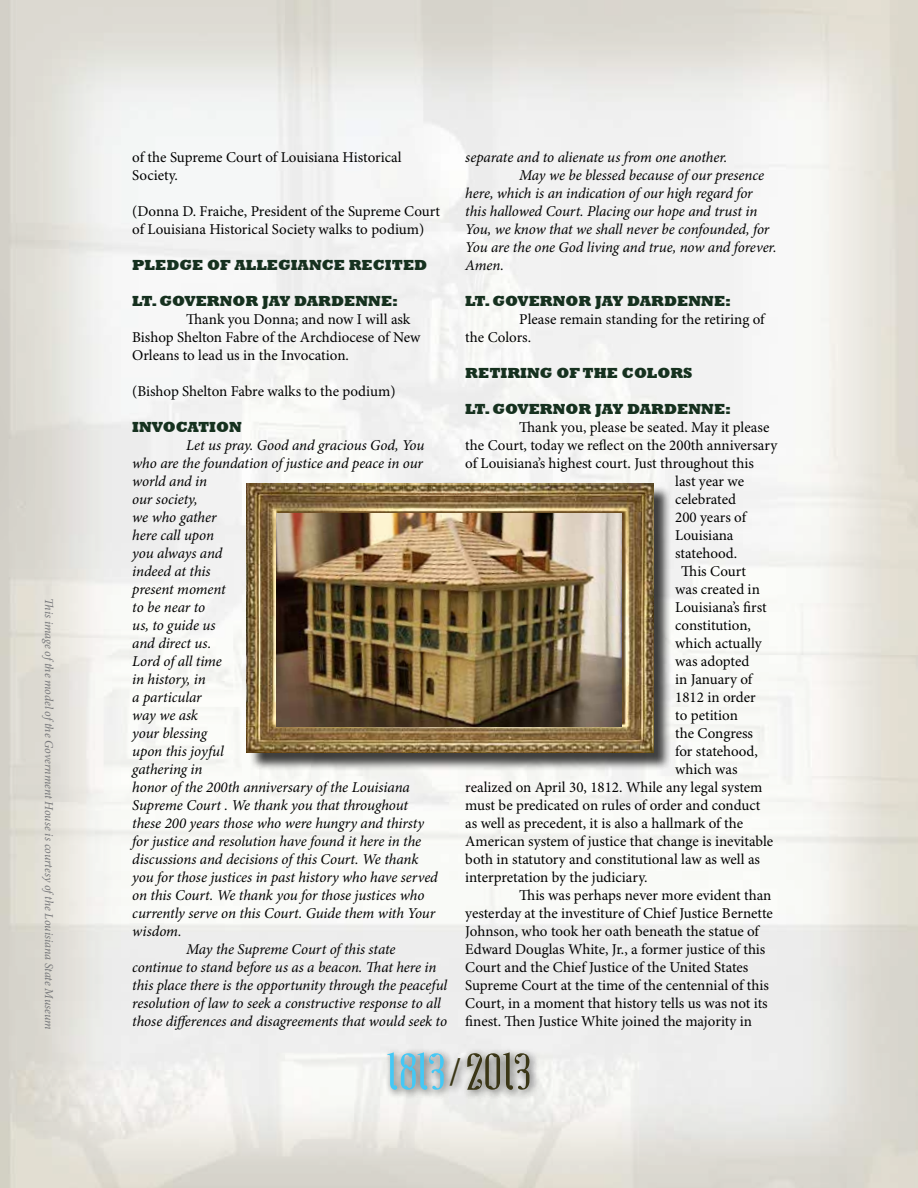
<style>
.page{position:relative;width:918px;height:1188px;background:#fff}
.page>*{position:absolute;margin:0;border:0;box-sizing:border-box;transform-origin:0 0}
.t1{font:75px "Absinthe FT";color:#44c8f5}
.t2{font:15px/18px "Minion Pro";letter-spacing:-.005em;color:#000}
.t3{font:italic 15px "Minion Pro";letter-spacing:-.01em;color:#000}
.t4{font:800 15px "Rockwell";color:#16311f}
.t5{font:italic 12px "Minion Pro";letter-spacing:-.01em;color:#77787b}
.s1{font-family:"Minion Pro";font-size:39px;color:#3a3616}
.s2{color:#3a3616}
</style>
<div class="page">
<img style="left:0;top:0;width:918px;height:1188px">
<div style="left:382px;top:1047px;width:158px;height:53px;background:#000;opacity:.75"></div>
<div style="left:249px;top:485px;width:423px;height:286px;background:#000;opacity:.75"></div>
<img style="left:247px;top:483px;width:406px;height:269px">
<img style="left:276px;top:514px;width:346px;height:212px">
<div style="left:0;top:232px;width:50px;height:341px;background:#d9d6ce"></div>
<p class="t5" style="left:56px;top:598px;width:433px;rotate:90deg">This image ofthe model ofthe Government House is courtesy ofthe Louisiana State Museum</p>
<p class="t2" style="left:132px;top:149px;width:271px">of the Supreme Court of Louisiana Historical<br>Society.</p>
<p class="t2" style="left:132px;top:203px;width:309px">(Donna D. Fraiche, President of the Supreme Court of Louisiana Historical Society walks to podium)</p>
<p class="t4" style="left:132px;top:256px;width:297px">PLEDGE OF ALLEGIANCE RECITED</p>
<p class="t4" style="left:132px;top:292px;width:267px">LT. GOVERNOR JAY DARDENNE:</p>
<p class="t2" style="left:132px;top:311px;width:290px;text-indent:54px">Thank you Donna; and now I will ask<br>Bishop Shelton Fabre of the Archdiocese of New<br>Orleans to lead us in the Invocation.</p>
<p class="t2" style="left:132px;top:383px;width:265px">(Bishop Shelton Fabre walks to the podium)</p>
<p class="t4" style="left:132px;top:418px;width:111px">INVOCATION</p>
<p class="t3" style="left:186px;top:436px;width:240px">Let us pray. Good and gracious God, You</p>
<p class="t3" style="left:132px;top:454px;width:292px">who are the foundation of justice and peace in our</p>
<p class="t3" style="left:132px;top:472px;width:76px">world and in</p>
<p class="t3" style="left:132px;top:490px;width:67px">our society,</p>
<p class="t3" style="left:132px;top:508px;width:86px">we who gather</p>
<p class="t3" style="left:132px;top:526px;width:83px">here call upon</p>
<p class="t3" style="left:132px;top:544px;width:92px">you always and</p>
<p class="t3" style="left:132px;top:562px;width:80px">indeed at this</p>
<p class="t3" style="left:132px;top:580px;width:95px">present moment</p>
<p class="t3" style="left:132px;top:598px;width:74px">to be near to</p>
<p class="t3" style="left:132px;top:616px;width:85px">us, to guide us</p>
<p class="t3" style="left:132px;top:634px;width:80px">and direct us.</p>
<p class="t3" style="left:132px;top:652px;width:91px">Lord of all time</p>
<p class="t3" style="left:132px;top:670px;width:75px">in history, in</p>
<p class="t3" style="left:132px;top:688px;width:71px">a particular</p>
<p class="t3" style="left:132px;top:706px;width:67px">way we ask</p>
<p class="t3" style="left:132px;top:724px;width:76px">your blessing</p>
<p class="t3" style="left:132px;top:742px;width:93px">upon this joyful</p>
<p class="t3" style="left:132px;top:760px;width:72px">gathering in</p>
<p class="t3" style="left:132px;top:778px;width:279px">honor of the 200th anniversary of the Louisiana</p>
<p class="t3" style="left:132px;top:796px;width:277px">Supreme Court . We thank you that throughout</p>
<p class="t3" style="left:132px;top:814px;width:293px">these 200 years those who were hungry and thirsty</p>
<p class="t3" style="left:132px;top:832px;width:290px">for justice and resolution have found it here in the</p>
<p class="t3" style="left:132px;top:850px;width:288px">discussions and decisions of this Court. We thank</p>
<p class="t3" style="left:132px;top:868px;width:307px">you for those justices in past history who have served</p>
<p class="t3" style="left:132px;top:886px;width:294px">on this Court. We thank you for those justices who</p>
<p class="t3" style="left:132px;top:904px;width:304px">currently serve on this Court. Guide them with Your</p>
<p class="t3" style="left:132px;top:922px;width:51px">wisdom.</p>
<p class="t3" style="left:186px;top:940px;width:211px">May the Supreme Court of this state</p>
<p class="t3" style="left:132px;top:958px;width:306px">continue to stand before us as a beacon. That here in</p>
<p class="t3" style="left:132px;top:976px;width:317px">this place there is the opportunity through the peaceful</p>
<p class="t3" style="left:132px;top:994px;width:310px">resolution of law to seek a constructive response to all</p>
<p class="t3" style="left:132px;top:1012px;width:316px">those differences and disagreements that would seek to</p>
<p class="t3" style="left:465px;top:148px;width:264px">separate and to alienate us from one another.</p>
<p class="t3" style="left:519px;top:166px;width:246px">May we be blessed because of our presence</p>
<p class="t3" style="left:465px;top:184px;width:289px">here, which is an indication of our high regard for</p>
<p class="t3" style="left:465px;top:202px;width:294px">this hallowed Court. Placing our hope and trust in</p>
<p class="t3" style="left:465px;top:220px;width:306px">You, we know that we shall never be confounded, for</p>
<p class="t3" style="left:465px;top:238px;width:313px">You are the one God living and true, now and forever.</p>
<p class="t3" style="left:465px;top:256px;width:40px">Amen.</p>
<p class="t4" style="left:465px;top:292px;width:267px">LT. GOVERNOR JAY DARDENNE:</p>
<p class="t2" style="left:465px;top:311px;width:301px;text-indent:54px">Please remain standing for the retiring of the Colors.</p>
<p class="t4" style="left:465px;top:364px;width:229px">RETIRING OF THE COLORS</p>
<p class="t4" style="left:465px;top:400px;width:267px">LT. GOVERNOR JAY DARDENNE:</p>
<p class="t2" style="left:519px;top:419px;width:252px">Thank you, please be seated. May it please</p>
<p class="t2" style="left:465px;top:437px;width:313px">the Court, today we reflect on the 200th anniversary</p>
<p class="t2" style="left:465px;top:455px;width:290px">of Louisiana’s highest court. Just throughout this</p>
<p class="t2" style="left:675px;top:473px;width:70px">last year we</p>
<p class="t2" style="left:675px;top:491px;width:62px">celebrated</p>
<p class="t2" style="left:675px;top:509px;width:72px">200 years of</p>
<p class="t2" style="left:675px;top:527px;width:60px">Louisiana</p>
<p class="t2" style="left:675px;top:545px;width:63px">statehood.</p>
<p class="t2" style="left:681px;top:563px;width:66px">This Court</p>
<p class="t2" style="left:675px;top:581px;width:86px">was created in</p>
<p class="t2" style="left:675px;top:599px;width:93px">Louisiana’s first</p>
<p class="t2" style="left:675px;top:617px;width:77px">constitution,</p>
<p class="t2" style="left:675px;top:635px;width:88px">which actually</p>
<p class="t2" style="left:675px;top:653px;width:76px">was adopted</p>
<p class="t2" style="left:675px;top:671px;width:79px">in January of</p>
<p class="t2" style="left:675px;top:689px;width:82px">1812 in order</p>
<p class="t2" style="left:675px;top:707px;width:64px">to petition</p>
<p class="t2" style="left:675px;top:725px;width:79px">the Congress</p>
<p class="t2" style="left:675px;top:743px;width:84px">for statehood,</p>
<p class="t2" style="left:675px;top:761px;width:64px">which was</p>
<p class="t2" style="left:465px;top:779px;width:299px">realized on April 30, 1812. While any legal system</p>
<p class="t2" style="left:465px;top:797px;width:297px">must be predicated on rules of order and conduct</p>
<p class="t2" style="left:465px;top:815px;width:279px">as well as precedent, it is also a hallmark of the</p>
<p class="t2" style="left:465px;top:833px;width:310px">American system of justice that change is inevitable</p>
<p class="t2" style="left:465px;top:851px;width:296px">both in statutory and constitutional law as well as</p>
<p class="t2" style="left:465px;top:869px;width:184px">interpretation by the judiciary.</p>
<p class="t2" style="left:519px;top:887px;width:254px">This was perhaps never more evident than</p>
<p class="t2" style="left:465px;top:905px;width:309px">yesterday at the investiture of Chief Justice Bernette</p>
<p class="t2" style="left:465px;top:923px;width:295px">Johnson, who took her oath beneath the statue of</p>
<p class="t2" style="left:465px;top:941px;width:302px">Edward Douglas White, Jr., a former justice of this</p>
<p class="t2" style="left:465px;top:959px;width:285px">Court and the Chief Justice of the United States</p>
<p class="t2" style="left:465px;top:977px;width:305px">Supreme Court at the time of the centennial of this</p>
<p class="t2" style="left:465px;top:995px;width:304px">Court, in a moment that history tells us was not its</p>
<p class="t2" style="left:465px;top:1013px;width:288px">finest. Then Justice White joined the majority in</p>
<h1 class="t1" style="left:387px;top:1033px;width:146px">1813<span class="s1">/</span><span class="s2">2013</span></h1>
</div>
